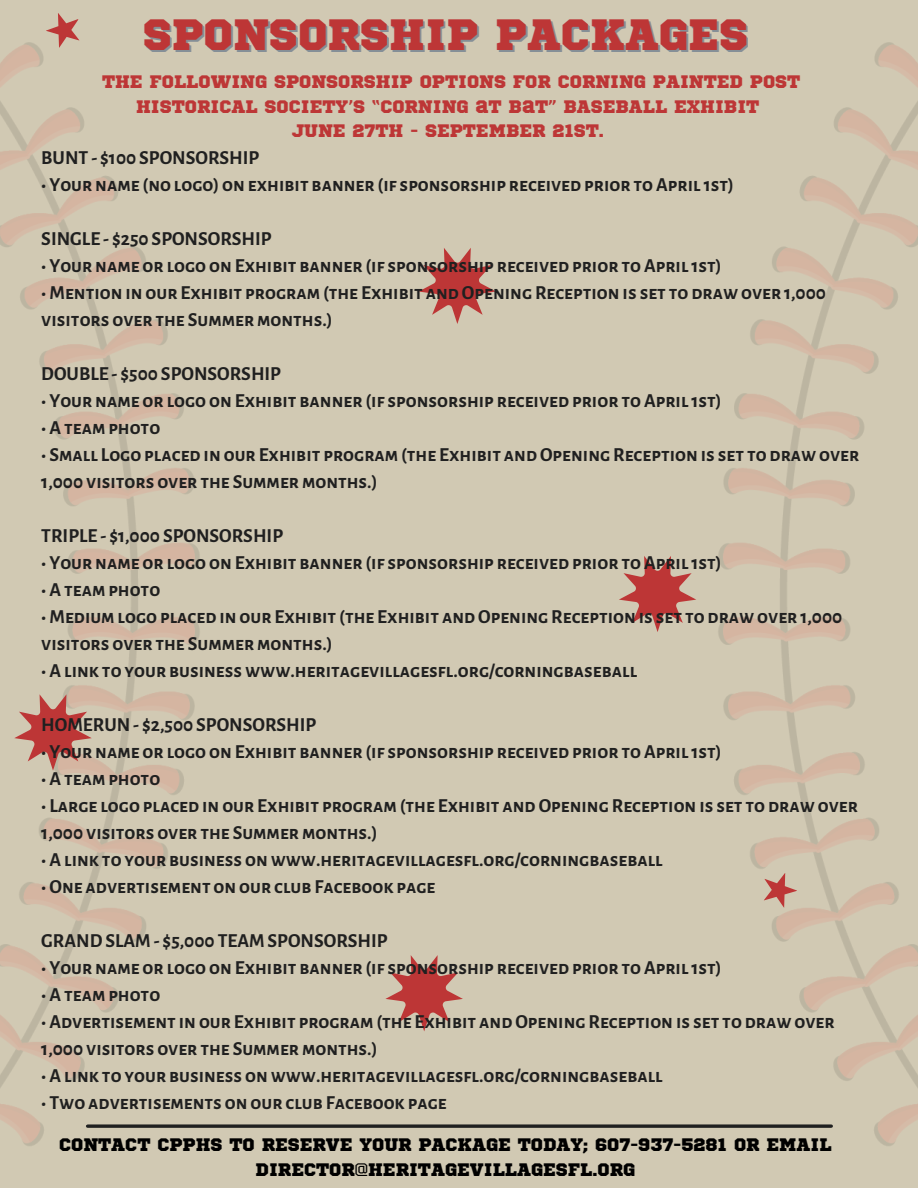
<style>
.page{position:relative;width:918px;height:1188px;background:#d1c9b3}
.page>*{position:absolute;margin:0;border:0;box-sizing:border-box;transform-origin:0 0}
.t1{font:43.65px "Sports World";color:#bd3636}
.t2{font:700 19.5px/27px "Alegreya Sans SC";color:#202020}
.t3{font:18px/24.8px "Sports World";color:#bd3636;text-align:center}
.t4{font:18px/24.8px "Sports World";color:#000;text-align:center}
</style>
<div class="page">
<img style="left:0;top:42px;width:200px;height:1104px">
<img style="left:718px;top:42px;width:200px;height:1104px">
<svg style="left:757px;top:867px;width:44px;height:43px"></svg>
<svg style="left:41px;top:13px;width:45px;height:37px"></svg>
<svg style="left:88px;top:1124px;width:743px;height:4px;background:#3b3a36"></svg>
<svg style="left:14px;top:694px;width:78px;height:77px"></svg>
<svg style="left:385px;top:955px;width:78px;height:76px"></svg>
<svg style="left:619px;top:556px;width:77px;height:76px"></svg>
<svg style="left:419px;top:248px;width:77px;height:76px"></svg>
<p class="t1" style="left:143px;top:15px;width:607px">SPONSORSHIP PACKAGES</p>
<h1 class="t3" style="left:102px;top:70px;width:700px">THE FOLLOWING SPONSORSHIP OPTIONS FOR CORNING PAINTED POST<br>HISTORICAL SOCIETY’S “CORNING at bat” BASEBALL EXHIBIT</h1>
<p class="t3" style="left:291px;top:120px;width:314px">JUNE 27TH - SEPTEMBER 21ST.</p>
<p class="t2" style="left:41px;top:145px;width:220px">BUNT - $100 SPONSORSHIP</p>
<p class="t2" style="left:41px;top:172px;width:694px">• Yourname (no logo) onexhibit banner (if sponsorship received prior to April1st)</p>
<p class="t2" style="left:41px;top:226px;width:232px">SINGLE - $250 SPONSORSHIP</p>
<p class="t2" style="left:41px;top:253px;width:682px">• Yourname or logo onExhibit banner (if sponsorship received prior to April1st)</p>
<p class="t2" style="left:41px;top:280px;width:786px">•Mentioninour Exhibit program(the Exhibit andOpening Receptionis set to drawover 1,000 visitors over the Summermonths.)</p>
<p class="t2" style="left:41px;top:361px;width:241px">DOUBLE - $500 SPONSORSHIP</p>
<p class="t2" style="left:41px;top:388px;width:682px">• Yourname or logo onExhibit banner (if sponsorship received prior to April1st)</p>
<p class="t2" style="left:41px;top:415px;width:120px">• A teamphoto</p>
<p class="t2" style="left:41px;top:442px;width:820px">• Small Logo placed inour Exhibit program(the Exhibit andOpening Receptionis set to drawover<br>1,000 visitors over the Summermonths.)</p>
<p class="t2" style="left:41px;top:523px;width:243px">TRIPLE - $1,000 SPONSORSHIP</p>
<p class="t2" style="left:41px;top:550px;width:682px">• Yourname or logo onExhibit banner (if sponsorship received prior to April1st)</p>
<p class="t2" style="left:41px;top:577px;width:120px">• A teamphoto</p>
<p class="t2" style="left:41px;top:604px;width:803px">•Mediumlogo placed inour Exhibit (the Exhibit andOpening Receptionis set to drawover 1,000 visitors over the Summermonths.)</p>
<p class="t2" style="left:41px;top:658px;width:597px">• A link to your businesswww.heritagevillagesfl.org/corningbaseball</p>
<p class="t2" style="left:41px;top:712px;width:277px">HOMERUN- $2,500 SPONSORSHIP</p>
<p class="t2" style="left:41px;top:739px;width:682px">• Yourname or logo onExhibit banner (if sponsorship received prior to April1st)</p>
<p class="t2" style="left:41px;top:766px;width:120px">• A teamphoto</p>
<p class="t2" style="left:41px;top:793px;width:818px">• Large logo placed inour Exhibit program(the Exhibit andOpening Receptionis set to drawover<br>1,000 visitors over the Summermonths.)</p>
<p class="t2" style="left:41px;top:847px;width:623px">• A link to your business onwww.heritagevillagesfl.org/corningbaseball</p>
<p class="t2" style="left:41px;top:874px;width:396px">•One advertisement onour club Facebook page</p>
<h3 class="t2" style="left:41px;top:928px;width:348px">GRANDSLAM- $5,000 TEAMSPONSORSHIP</h3>
<h3 class="t2" style="left:41px;top:955px;width:682px">• Yourname or logo onExhibit banner (if sponsorship received prior to April1st)</h3>
<h3 class="t2" style="left:41px;top:982px;width:120px">• A teamphoto</h3>
<h3 class="t2" style="left:41px;top:1009px;width:795px">• Advertisement inour Exhibit program(the Exhibit andOpening Receptionis set to drawover<br>1,000 visitors over the Summermonths.)</h3>
<h3 class="t2" style="left:41px;top:1063px;width:623px">• A link to your business onwww.heritagevillagesfl.org/corningbaseball</h3>
<h3 class="t2" style="left:41px;top:1090px;width:407px">• Two advertisements onour club Facebook page</h3>
<h3 class="t4" style="left:59px;top:1133px;width:774px">CONTACT CPPHS TO RESERVE YOUR PACKAGE TODAY; 607-937-5281 OR EMAIL<br>DIRECTOR@HERITAGEVILLAGESFL.ORG</h3>
</div>
